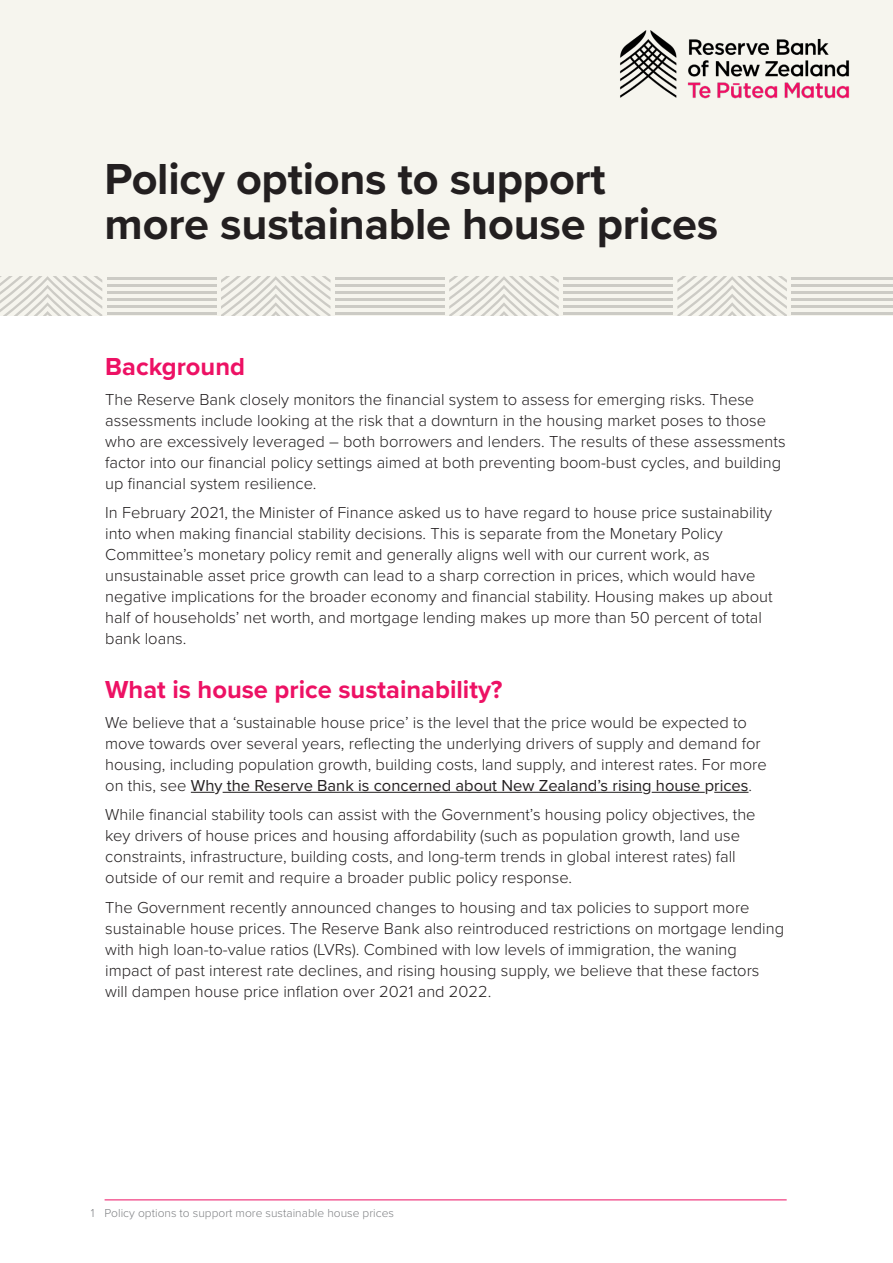
<style>
.page{position:relative;width:893px;height:1263px;background:#fff}
.page>*{position:absolute;margin:0;border:0;box-sizing:border-box;transform-origin:0 0}
.Body_copy{font:700 45px/45px "Proxima Nova";letter-spacing:-.005em;color:#231f20}
.Heading_1{font:700 25.5px "Proxima Nova";color:#ed1164}
.Body_copy-2{font:300 16.5px/21px "Proxima Nova";color:#231f20}
.t1{font:300 12px "Proxima Nova";color:#808285}
.s1{font-weight:400}
</style>
<div class="page">
<hr style="left:105px;top:1199px;width:682px;height:1px;background:#ed1164">
<div style="left:0;top:0;width:893px;height:315px;background:#f6f5ee"></div>
<svg style="left:191px;top:792px;width:24px;height:1px"></svg>
<hr style="left:223px;top:792px;width:419px;height:1px;background:#231f20">
<hr style="left:652px;top:792px;width:53px;height:1px;background:#231f20">
<hr style="left:714px;top:792px;width:34px;height:1px;background:#231f20">
<img style="left:620px;top:30px;width:229px;height:69px">
<svg style="left:0;top:276px;width:102px;height:39px"></svg>
<svg style="left:221px;top:276px;width:110px;height:39px"></svg>
<hr style="left:107px;top:277px;width:109px;height:2px;background:#231f20">
<hr style="left:107px;top:284px;width:109px;height:2px;background:#231f20">
<hr style="left:107px;top:291px;width:109px;height:3px;background:#231f20">
<hr style="left:107px;top:298px;width:109px;height:3px;background:#231f20">
<hr style="left:107px;top:305px;width:109px;height:3px;background:#231f20">
<hr style="left:107px;top:312px;width:109px;height:3px;background:#231f20">
<svg style="left:449px;top:276px;width:110px;height:39px"></svg>
<hr style="left:335px;top:277px;width:110px;height:2px;background:#231f20">
<hr style="left:335px;top:284px;width:110px;height:2px;background:#231f20">
<hr style="left:335px;top:291px;width:110px;height:3px;background:#231f20">
<hr style="left:335px;top:298px;width:110px;height:3px;background:#231f20">
<hr style="left:335px;top:305px;width:110px;height:3px;background:#231f20">
<hr style="left:335px;top:312px;width:110px;height:3px;background:#231f20">
<svg style="left:677px;top:276px;width:110px;height:39px"></svg>
<hr style="left:563px;top:277px;width:110px;height:2px;background:#231f20">
<hr style="left:563px;top:284px;width:110px;height:2px;background:#231f20">
<hr style="left:563px;top:291px;width:110px;height:3px;background:#231f20">
<hr style="left:563px;top:298px;width:110px;height:3px;background:#231f20">
<hr style="left:563px;top:305px;width:110px;height:3px;background:#231f20">
<hr style="left:563px;top:312px;width:110px;height:3px;background:#231f20">
<hr style="left:791px;top:277px;width:102px;height:2px;background:#231f20">
<hr style="left:791px;top:284px;width:102px;height:2px;background:#231f20">
<hr style="left:791px;top:291px;width:102px;height:3px;background:#231f20">
<hr style="left:791px;top:298px;width:102px;height:3px;background:#231f20">
<hr style="left:791px;top:305px;width:102px;height:3px;background:#231f20">
<hr style="left:791px;top:312px;width:102px;height:3px;background:#231f20">
<p class="Body_copy" style="left:105px;top:156px;width:615px">Policy options to support more sustainable house prices</p>
<p class="Heading_1" style="left:105px;top:348px;width:141px">Background</p>
<p class="Body_copy-2" style="left:105px;top:388px;width:682px">The Reserve Bank closely monitors the financial system to assess for emerging risks. These assessments include looking at the risk that a downturn in the housing market poses to those who are excessively leveraged – both borrowers and lenders. The results of these assessments factor into our financial policy settings aimed at both preventing boom-bust cycles, and building up financial system resilience.</p>
<p class="Body_copy-2" style="left:105px;top:501px;width:669px">In February 2021, the Minister of Finance asked us to have regard to house price sustainability into when making financial stability decisions. This is separate from the Monetary Policy Committee’s monetary policy remit and generally aligns well with our current work, as unsustainable asset price growth can lead to a sharp correction in prices, which would have negative implications for the broader economy and financial stability. Housing makes up about half of households’ net worth, and mortgage lending makes up more than 50 percent of total bank loans.</p>
<p class="Heading_1" style="left:105px;top:671px;width:399px">What is house price sustainability?</p>
<p class="Body_copy-2" style="left:105px;top:711px;width:663px">We believe that a ‘sustainable house price’ is the level that the price would be expected to move towards over several years, reflecting the underlying drivers of supply and demand for housing, including population growth, building costs, land supply, and interest rates. For more on this, see <span class="s1">Why the Reserve Bank is concerned about New Zealand’s rising house prices</span>.</p>
<p class="Body_copy-2" style="left:105px;top:803px;width:652px">While financial stability tools can assist with the Government’s housing policy objectives, the key drivers of house prices and housing affordability (such as population growth, land use constraints, infrastructure, building costs, and long-term trends in global interest rates) fall outside of our remit and require a broader public policy response.</p>
<p class="Body_copy-2" style="left:105px;top:896px;width:680px">The Government recently announced changes to housing and tax policies to support more sustainable house prices. The Reserve Bank also reintroduced restrictions on mortgage lending with high loan-to-value ratios (LVRs). Combined with low levels of immigration, the waning impact of past interest rate declines, and rising housing supply, we believe that these factors will dampen house price inflation over 2021 and 2022.</p>
<p class="t1" style="left:91px;top:1204px;width:305px">1 Policy options to support more sustainable house prices</p>
</div>
